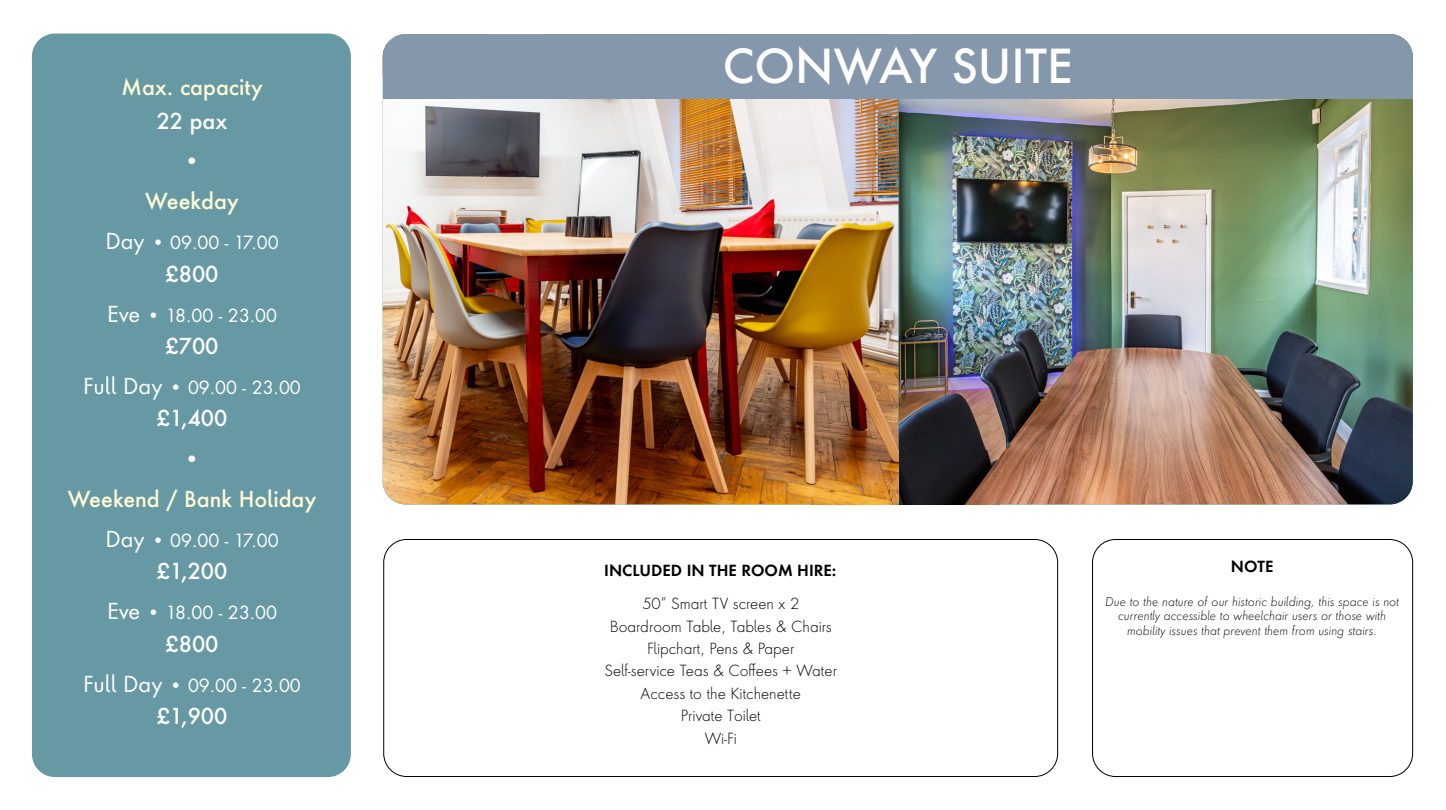
<style>
.page{position:relative;width:1446px;height:810px;background:#fff}
.page>*{position:absolute;margin:0;border:0;box-sizing:border-box;transform-origin:0 0}
.t1{font:500 45.6px "Futura ND Alt";color:#fff}
.t2{font:500 21.45px "Futura ND Alt";color:#fffbd6}
.t3{font:500 21.45px "Futura ND Alt";color:#fff}
.t4{font:21.45px "Futura ND Alt";color:#fff}
.t5{font:17.7px "Futura ND Alt";color:#fff}
.t6{font:300 14.92px/22.4px "Futura ND Alt";color:#000;text-align:center}
.t7{font:600 14.92px "Futura ND Alt";color:#000}
.t8{font:italic 300 11.93px/14.3px "Futura ND Alt";color:#000;text-align:center}
.s1{font-size:21.45px}
</style>
<div class="page">
<img style="left:383px;top:34px;width:1029px;height:470px">
<img style="left:383px;top:34px;width:515px;height:470px;border-radius:23px">
<div style="left:32px;top:34px;width:319px;height:743px;background:#6799a4;border-radius:23px"></div>
<div style="left:1092px;top:539px;width:321px;height:238px;border:1px solid #000;border-radius:23px"></div>
<div style="left:383px;top:539px;width:675px;height:238px;border:1px solid #000;border-radius:23px"></div>
<img style="left:898px;top:451px;width:101px;height:53px">
<svg style="left:811px;top:451px;width:87px;height:53px"></svg>
<div style="left:383px;top:34px;width:1030px;height:62px;background:#8597ab;border-radius:23px"></div>
<div style="left:383px;top:74px;width:1029px;height:25px;background:#8597ab"></div>
<p class="t2" style="left:121px;top:73px;width:143px">Max. capacity</p>
<p class="t3" style="left:157px;top:107px;width:72px">22 pax</p>
<p class="t4" style="left:184px;top:145px;width:18px">•</p>
<p class="t2" style="left:145px;top:187px;width:95px">Weekday</p>
<p class="t5" style="left:105px;top:230px;width:175px"><span class="s1">Day</span> • 09.00 - 17.00</p>
<p class="t3" style="left:166px;top:259px;width:54px">£800</p>
<p class="t5" style="left:107px;top:302px;width:172px"><span class="s1">Eve</span> • 18.00 - 23.00</p>
<p class="t3" style="left:166px;top:332px;width:54px">£700</p>
<p class="t5" style="left:83px;top:374px;width:219px"><span class="s1">Full Day</span> • 09.00 - 23.00</p>
<p class="t3" style="left:157px;top:404px;width:72px">£1,400</p>
<p class="t4" style="left:184px;top:443px;width:18px">•</p>
<p class="t2" style="left:68px;top:485px;width:250px">Weekend / Bank Holiday</p>
<p class="t5" style="left:105px;top:527px;width:175px"><span class="s1">Day</span> • 09.00 - 17.00</p>
<p class="t3" style="left:157px;top:557px;width:72px">£1,200</p>
<p class="t5" style="left:107px;top:600px;width:172px"><span class="s1">Eve</span> • 18.00 - 23.00</p>
<p class="t3" style="left:166px;top:629px;width:54px">£800</p>
<p class="t5" style="left:83px;top:672px;width:219px"><span class="s1">Full Day</span> • 09.00 - 23.00</p>
<p class="t3" style="left:157px;top:702px;width:72px">£1,900</p>
<p class="t1" style="left:723px;top:36px;width:351px">CONWAY SUITE</p>
<p class="t7" style="left:604px;top:560px;width:234px">INCLUDED IN THE ROOM HIRE:</p>
<p class="t6" style="left:642px;top:593px;width:158px">50” Smart TV screen x 2</p>
<p class="t6" style="left:610px;top:615px;width:223px">Boardroom Table, Tables &amp; Chairs</p>
<p class="t6" style="left:647px;top:638px;width:149px">Flipchart, Pens &amp; Paper</p>
<p class="t6" style="left:604px;top:660px;width:234px">Self-service Teas &amp; Coffees + Water<br>Access to the Kitchenette</p>
<p class="t6" style="left:681px;top:705px;width:82px">Private Toilet</p>
<p class="t6" style="left:705px;top:727px;width:34px">Wi-Fi</p>
<p class="t7" style="left:1231px;top:557px;width:44px">NOTE</p>
<p class="t8" style="left:1105px;top:595px;width:295px">Due to the nature of our historic building, this space is not currently accessible to wheelchair users or those with mobility issues that prevent them from using stairs.</p>
</div>
